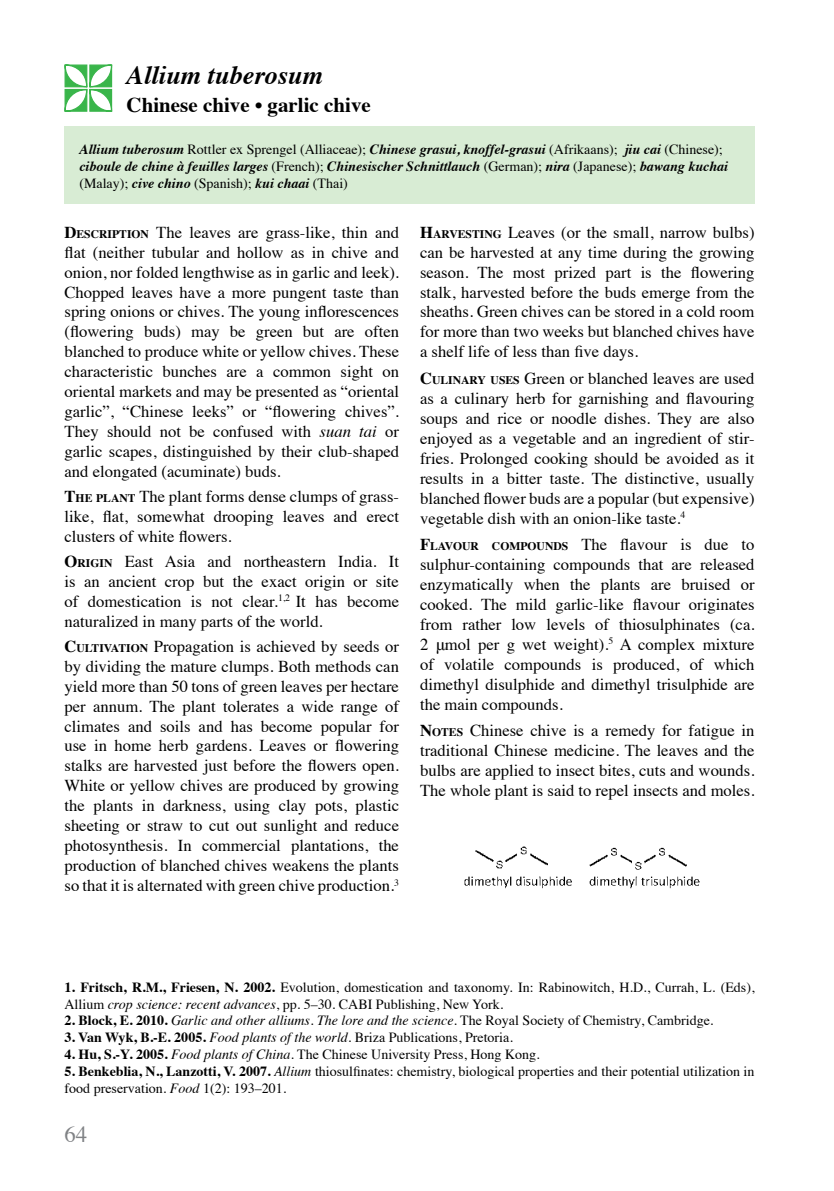
<style>
.page{position:relative;width:834px;height:1191px;background:#fff}
.page>*{position:absolute;margin:0;border:0;box-sizing:border-box;transform-origin:0 0}
.t1{font:italic 700 26.25px "Times";color:#000}
.t2{font:22.75px "Times";color:#808285}
.t3{font:700 21px "Times";color:#000}
.t4{font:16.62px/19.9px "Times";color:#000;text-align:justify}
.t5{font:14px/16.8px "Times";color:#000}
.t6{font:italic 700 14px/16.8px "Times";color:#000}
.t7{font:italic 14px "Times";color:#000}
.s1{font-weight:400;font-style:normal}
.s2{font-weight:700}
.s3{font-weight:700;font-size:11.72px}
.s4{font-style:italic}
.s5{font-weight:700;font-style:normal}
.s6{font-style:normal}
</style>
<div class="page">
<div style="left:64px;top:126px;width:690px;height:78px;background:#d8ecd4"></div>
<svg style="left:64px;top:64px;width:49px;height:48px"></svg>
<img style="left:464px;top:846px;width:236px;height:43px">
<p class="t1" style="left:126px;top:51px;width:198px">Allium tuberosum</p>
<p class="t3" style="left:126px;top:85px;width:246px">Chinese chive • garlic chive</p>
<p class="t6" style="left:79px;top:140px;width:650px">Allium tuberosum <span class="s1">Rottler ex Sprengel (Alliaceae);</span> Chinese grasui, knoffel-grasui <span class="s1">(Afrikaans);</span> jiu cai <span class="s1">(Chinese); </span>ciboule de chine à feuilles larges <span class="s1">(French);</span> Chinesischer Schnittlauch <span class="s1">(German);</span> nira <span class="s1">(Japanese);</span> bawang kuchai <span class="s1">(Malay);</span> cive chino <span class="s1">(Spanish);</span> kui chaai <span class="s1">(Thai)</span></p>
<p class="t4" style="left:420px;top:221px;width:336px"><span class="s2">H</span><span class="s3">ARVESTING</span> Leaves (or the small, narrow bulbs) can be harvested at any time during the growing season. The most prized part is the flowering stalk, harvested before the buds emerge from the sheaths. Green chives can be stored in a cold room for more than two weeks but blanched chives have a shelf life of less than five days.</p>
<p class="t4" style="left:420px;top:367px;width:336px"><span class="s2">C</span><span class="s3">ULINARY USES</span> Green or blanched leaves are used as a culinary herb for garnishing and flavouring soups and rice or noodle dishes. They are also enjoyed as a vegetable and an ingredient of stir&shy;fries. Prolonged cooking should be avoided as it results in a bitter taste. The distinctive, usually blanched flower buds are a popular (but expensive) vegetable dish with an onion-like taste.<sup>4</sup></p>
<p class="t4" style="left:420px;top:533px;width:336px"><span class="s2">F</span><span class="s3">LAVOUR COMPOUNDS</span> The flavour is due to sulphur-containing compounds that are released enzymatically when the plants are bruised or cooked. The mild garlic-like flavour originates from rather low levels of thiosulphinates (ca.<br>2 μmol per g wet weight).<sup>5</sup> A complex mixture of volatile compounds is produced, of which dimethyl disulphide and dimethyl trisulphide are the main compounds.</p>
<p class="t4" style="left:420px;top:719px;width:336px"><span class="s2">N</span><span class="s3">OTES</span> Chinese chive is a remedy for fatigue in traditional Chinese medicine. The leaves and the bulbs are applied to insect bites, cuts and wounds.<br>The whole plant is said to repel insects and moles.</p>
<p class="t4" style="left:64px;top:221px;width:336px"><span class="s2">D</span><span class="s3">ESCRIPTION</span> The leaves are grass-like, thin and flat (neither tubular and hollow as in chive and onion, nor folded lengthwise as in garlic and leek).<br>Chopped leaves have a more pungent taste than spring onions or chives. The young inflorescences (flowering buds) may be green but are often blanched to produce white or yellow chives. These characteristic bunches are a common sight on oriental markets and may be presented as “oriental garlic”, “Chinese leeks” or “flowering chives”.<br>They should not be confused with <span class="s4">suan tai</span> or garlic scapes, distinguished by their club-shaped and elongated (acuminate) buds.</p>
<p class="t4" style="left:64px;top:485px;width:336px"><span class="s2">T</span><span class="s3">HE PLANT</span> The plant forms dense clumps of grass&shy;like, flat, somewhat drooping leaves and erect clusters of white flowers.</p>
<p class="t4" style="left:64px;top:550px;width:336px"><span class="s2">O</span><span class="s3">RIGIN</span> East Asia and northeastern India. It is an ancient crop but the exact origin or site of domestication is not clear.<sup>1,2</sup> It has become naturalized in many parts of the world.</p>
<p class="t4" style="left:64px;top:634px;width:336px"><span class="s2">C</span><span class="s3">ULTIVATION</span> Propagation is achieved by seeds or by dividing the mature clumps. Both methods can yield more than 50 tons of green leaves per hectare per annum. The plant tolerates a wide range of climates and soils and has become popular for use in home herb gardens. Leaves or flowering stalks are harvested just before the flowers open.<br>White or yellow chives are produced by growing the plants in darkness, using clay pots, plastic sheeting or straw to cut out sunlight and reduce photosynthesis. In commercial plantations, the production of blanched chives weakens the plants so that it is alternated with green chive production.<sup>3</sup></p>
<p class="t5" style="left:64px;top:977px;width:691px"><span class="s2">1. Fritsch, R.M., Friesen, N. 2002.</span> Evolution, domestication and taxonomy. In: Rabinowitch, H.D., Currah, L. (Eds),<br>Allium <span class="s4">crop science: recent advances</span>, pp. 5–30. CABI Publishing, New York.</p>
<p class="t7" style="left:64px;top:1008px;width:650px"><span class="s5">2. Block, E. 2010.</span> Garlic and other alliums. The lore and the science<span class="s6">. The Royal Society of Chemistry, Cambridge.</span></p>
<p class="t5" style="left:64px;top:1028px;width:450px"><span class="s2">3. Van Wyk, B.-E. 2005.</span> <span class="s4">Food plants of the world</span>. Briza Publications, Pretoria.</p>
<p class="t5" style="left:64px;top:1044px;width:476px"><span class="s2">4. Hu, S.-Y. 2005.</span> <span class="s4">Food plants of China</span>. The Chinese University Press, Hong Kong.</p>
<p class="t5" style="left:64px;top:1061px;width:691px"><span class="s2">5. Benkeblia, N., Lanzotti, V. 2007.</span> <span class="s4">Allium</span> thiosulfinates: chemistry, biological properties and their potential utilization in food preservation. <span class="s4">Food</span> 1(2): 193–201.</p>
<p class="t2" style="left:64px;top:1112px;width:24px">64</p>
</div>
